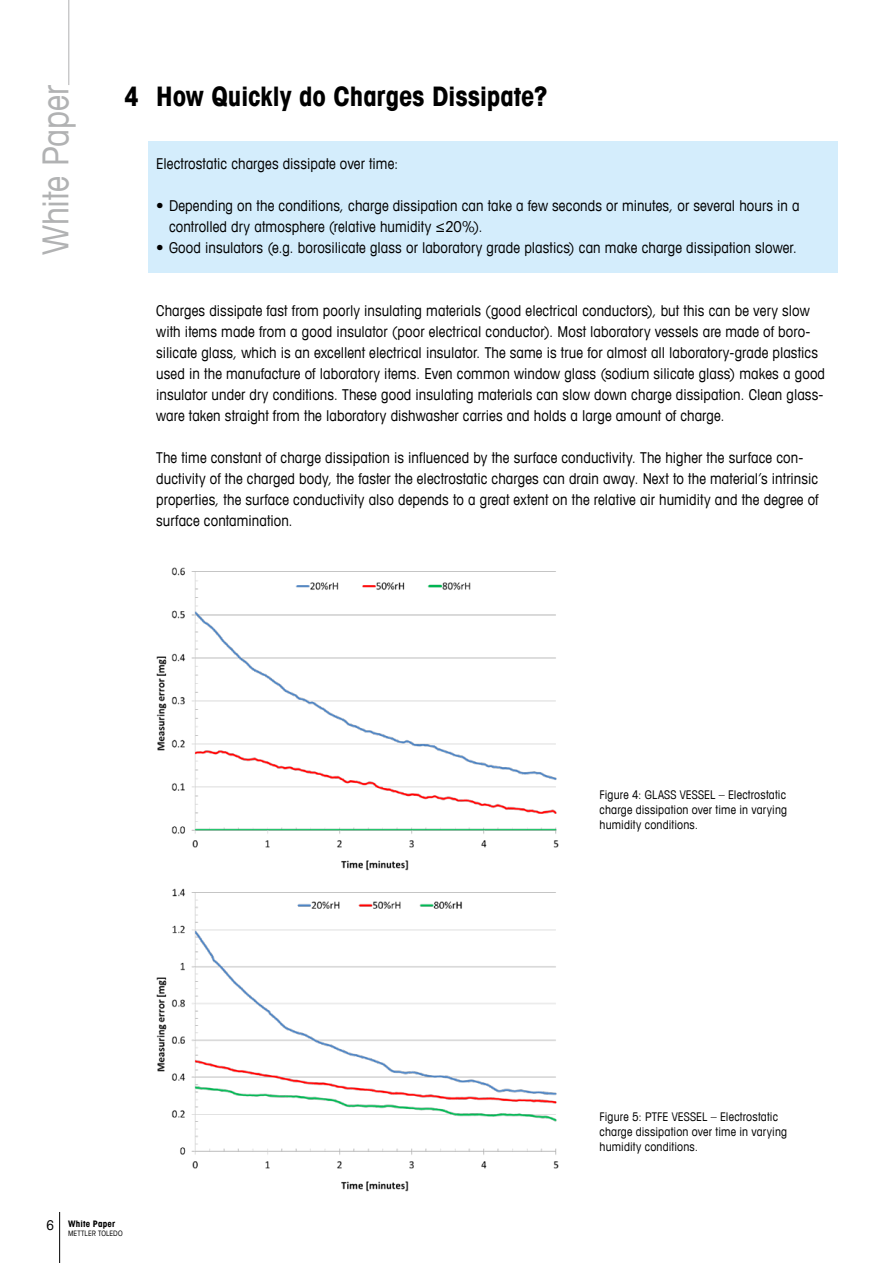
<style>
.page{position:relative;width:893px;height:1263px;background:#fff}
.page>*{position:absolute;margin:0;border:0;box-sizing:border-box;transform-origin:0 0}
.t1{font:condensed 36px "Avant Garde Com";letter-spacing:-.01em;color:#b1b2b3}
.t2{font:700 condensed 27px "Avant Garde Com";letter-spacing:-.005em;color:#000}
.t3{font:condensed 15px/21px "Avant Garde Com";letter-spacing:.005em;color:#000}
.t4{font:condensed 13.5px "Avant Garde Com";color:#000}
.t5{font:condensed 12px/15px "Avant Garde Com";letter-spacing:.015em;color:#000;text-align:justify}
.t6{font:700 condensed 9px "Avant Garde Com";letter-spacing:.02em;color:#000}
.t7{font:condensed 7.5px "Avant Garde Com";letter-spacing:.015em;color:#000}
</style>
<div class="page">
<hr style="left:59px;top:1212px;width:1px;height:51px;background:#000">
<hr style="left:68px;top:0;width:1px;height:85px;background:#b1b2b3">
<div style="left:148px;top:141px;width:690px;height:132px;background:#d4edfc"></div>
<img style="left:156px;top:567px;width:403px;height:304px">
<img style="left:156px;top:888px;width:403px;height:304px">
<h1 class="t1" style="left:33px;top:255px;width:171px;rotate:-90deg">White Paper</h1>
<h2 class="t2" style="left:124px;top:79px;width:425px">4 How Quickly do Charges Dissipate?</h2>
<p class="t3" style="left:156px;top:153px;width:243px">Electrostatic charges dissipate over time:</p>
<p class="t3" style="left:169px;top:195px;width:632px;text-indent:-13px">• Depending on the conditions, charge dissipation can take a few seconds or minutes, or several hours in a controlled dry atmosphere (relative humidity ≤20%).</p>
<p class="t3" style="left:156px;top:237px;width:642px">• Good insulators (e.g. borosilicate glass or laboratory grade plastics) can make charge dissipation slower.</p>
<p class="t3" style="left:156px;top:300px;width:670px">Charges dissipate fast from poorly insulating materials (good electrical conductors), but this can be very slow with items made from a good insulator (poor electrical conductor). Most laboratory vessels are made of boro&shy;silicate glass, which is an excellent electrical insulator. The same is true for almost all laboratory-grade plastics used in the manufacture of laboratory items. Even common window glass (sodium silicate glass) makes a good insulator under dry conditions. These good insulating materials can slow down charge dissipation. Clean glass&shy;ware taken straight from the laboratory dishwasher carries and holds a large amount of charge.</p>
<p class="t3" style="left:156px;top:447px;width:664px">The time constant of charge dissipation is influenced by the surface conductivity. The higher the surface con&shy;ductivity of the charged body, the faster the electrostatic charges can drain away. Next to the material’s intrinsic properties, the surface conductivity also depends to a great extent on the relative air humidity and the degree of surface contamination.</p>
<p class="t5" style="left:600px;top:787px;width:189px">Figure 4: GLASS VESSEL – Electrostatic charge dissipation over time in varying humidity conditions.</p>
<p class="t5" style="left:600px;top:1108px;width:189px;text-align:left">Figure 5: PTFE VESSEL – Electrostatic charge dissipation over time in varying humidity conditions.</p>
<p class="t4" style="left:46px;top:1217px;width:9px">6</p>
<p class="t6" style="left:68px;top:1218px;width:48px">White Paper</p>
<p class="t7" style="left:68px;top:1229px;width:56px">METTLER TOLEDO</p>
</div>
